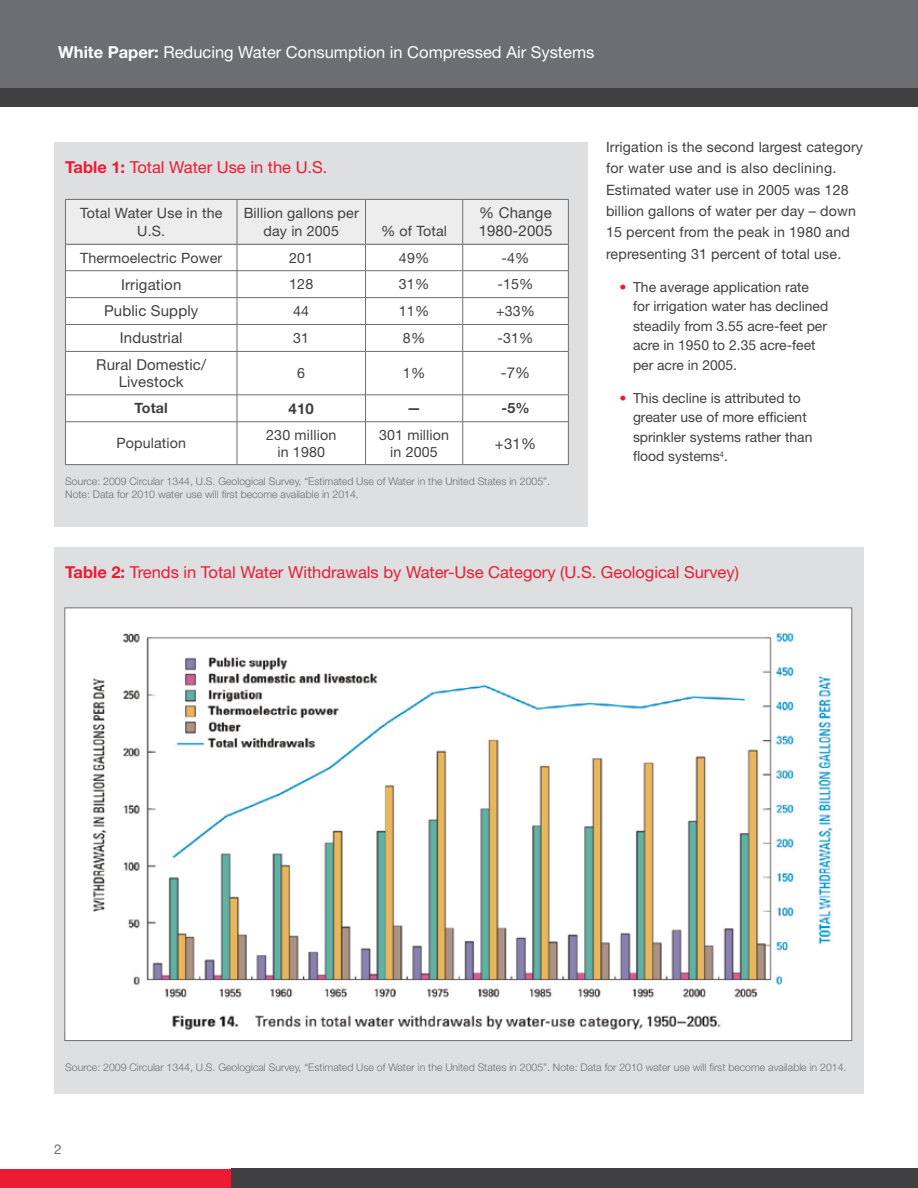
<style>
.page{position:relative;width:918px;height:1188px;background:#fff}
.page>*{position:absolute;margin:0;border:0;box-sizing:border-box;transform-origin:0 0}
.t1{font:16.5px "Helvetica Neue LT Std";color:#ed1a34}
.t2{font:16.5px "Helvetica Neue LT Std";color:#fff}
.t3{font:15px/18px "Helvetica Neue LT Std";letter-spacing:.01em;color:#404042}
.t4{font:700 15px "Helvetica Neue LT Std";color:#404042}
.t5{font:14.25px/21.3px "Helvetica Neue LT Std";letter-spacing:.01em;color:#404042;text-align:center}
.t6{font:700 14.25px "Helvetica Neue LT Std";letter-spacing:.01em;color:#404042}
.t7{font:13.8px/19.5px "Helvetica Neue";color:#404042}
.t8{font:13.5px "Helvetica Neue LT Std";color:#6d6e71}
.t9{font:300 10.5px/12.6px "Helvetica Neue LT Std";color:#6d6e71}
.s1{font-weight:700}
.s2{color:#ed1a34}
</style>
<div class="page">
<div style="left:0;top:86px;width:918px;height:21px;background:#404042"></div>
<div style="left:0;top:0;width:918px;height:87px;background:#6d6e71"></div>
<div style="left:0;top:1169px;width:233px;height:19px;background:#ed1a34"></div>
<div style="left:231px;top:1169px;width:687px;height:19px;background:#404042"></div>
<div style="left:54px;top:142px;width:534px;height:384px;background:#dedfe0"></div>
<div style="left:54px;top:547px;width:810px;height:547px;background:#dedfe0"></div>
<div style="left:66px;top:352px;width:502px;height:112px;background:#fff"></div>
<hr style="left:65px;top:351px;width:172px;height:1px;background:#6d6e71">
<hr style="left:237px;top:351px;width:129px;height:1px;background:#6d6e71">
<hr style="left:237px;top:352px;width:1px;height:43px;background:#6d6e71">
<hr style="left:366px;top:351px;width:97px;height:1px;background:#6d6e71">
<hr style="left:365px;top:352px;width:1px;height:43px;background:#6d6e71">
<hr style="left:463px;top:351px;width:106px;height:1px;background:#6d6e71">
<hr style="left:462px;top:352px;width:1px;height:43px;background:#6d6e71">
<hr style="left:65px;top:395px;width:172px;height:1px;background:#6d6e71">
<hr style="left:237px;top:395px;width:129px;height:1px;background:#6d6e71">
<svg style="left:237px;top:395px;width:1px;height:26px"></svg>
<hr style="left:366px;top:395px;width:97px;height:1px;background:#6d6e71">
<svg style="left:365px;top:396px;width:1px;height:25px"></svg>
<hr style="left:463px;top:395px;width:106px;height:1px;background:#6d6e71">
<svg style="left:462px;top:395px;width:1px;height:26px"></svg>
<hr style="left:65px;top:421px;width:172px;height:1px;background:#6d6e71">
<hr style="left:237px;top:421px;width:129px;height:1px;background:#6d6e71">
<hr style="left:237px;top:422px;width:1px;height:42px;background:#6d6e71">
<hr style="left:366px;top:421px;width:97px;height:1px;background:#6d6e71">
<hr style="left:365px;top:422px;width:1px;height:42px;background:#6d6e71">
<hr style="left:463px;top:421px;width:106px;height:1px;background:#6d6e71">
<hr style="left:462px;top:422px;width:1px;height:42px;background:#6d6e71">
<svg style="left:65px;top:199px;width:504px;height:152px"></svg>
<hr style="left:65px;top:352px;width:1px;height:43px;background:#6d6e71">
<hr style="left:568px;top:352px;width:1px;height:43px;background:#6d6e71">
<svg style="left:65px;top:396px;width:1px;height:26px"></svg>
<svg style="left:568px;top:395px;width:1px;height:27px"></svg>
<hr style="left:65px;top:422px;width:1px;height:42px;background:#6d6e71">
<hr style="left:568px;top:422px;width:1px;height:42px;background:#6d6e71">
<hr style="left:65px;top:464px;width:172px;height:1px;background:#6d6e71">
<hr style="left:237px;top:464px;width:129px;height:1px;background:#6d6e71">
<hr style="left:366px;top:464px;width:97px;height:1px;background:#6d6e71">
<hr style="left:463px;top:464px;width:106px;height:1px;background:#6d6e71">
<hr style="left:66px;top:244px;width:171px;height:1px;background:#6d6e71">
<hr style="left:237px;top:244px;width:129px;height:1px;background:#6d6e71">
<hr style="left:366px;top:244px;width:97px;height:1px;background:#6d6e71">
<hr style="left:463px;top:244px;width:105px;height:1px;background:#6d6e71">
<div style="left:65px;top:608px;width:787px;height:433px;background:#fff"></div>
<img style="left:93px;top:632px;width:740px;height:398px">
<p class="t2" style="left:58px;top:42px;width:538px"><span class="s1">White Paper:</span> Reducing Water Consumption in Compressed Air Systems</p>
<p class="t1" style="left:65px;top:157px;width:264px"><span class="s1">Table 1:</span> Total Water Use in the U.S.</p>
<p class="t5" style="left:80px;top:204px;width:144px;line-height:18px">Total Water Use in the<br>U.S.</p>
<p class="t5" style="left:244px;top:204px;width:117px;line-height:18px">Billion gallons per day in 2005</p>
<p class="t5" style="left:381px;top:220px;width:67px">% of Total</p>
<p class="t3" style="left:479px;top:204px;width:75px">% Change<br>1980-2005</p>
<p class="t5" style="left:80px;top:247px;width:144px">Thermoelectric Power</p>
<p class="t5" style="left:289px;top:247px;width:26px">201</p>
<p class="t5" style="left:399px;top:247px;width:32px">49%</p>
<p class="t5" style="left:502px;top:247px;width:30px">-4%</p>
<p class="t3" style="left:121px;top:275px;width:62px">Irrigation</p>
<p class="t5" style="left:289px;top:273px;width:26px">128</p>
<p class="t5" style="left:399px;top:273px;width:32px">31%</p>
<p class="t5" style="left:498px;top:273px;width:38px">-15%</p>
<p class="t3" style="left:104px;top:302px;width:96px">Public Supply</p>
<p class="t5" style="left:293px;top:300px;width:17px">44</p>
<p class="t5" style="left:399px;top:300px;width:32px">11%</p>
<p class="t5" style="left:496px;top:300px;width:41px">+33%</p>
<p class="t3" style="left:120px;top:329px;width:64px">Industrial</p>
<p class="t5" style="left:293px;top:327px;width:17px">31</p>
<p class="t5" style="left:403px;top:327px;width:24px">8%</p>
<p class="t5" style="left:498px;top:327px;width:38px">-31%</p>
<p class="t3" style="left:96px;top:356px;width:111px;line-height:16.5px;text-align:center">Rural Domestic/<br>Livestock</p>
<p class="t5" style="left:297px;top:362px;width:9px">6</p>
<p class="t5" style="left:403px;top:362px;width:24px">1%</p>
<p class="t3" style="left:501px;top:364px;width:31px">-7%</p>
<p class="t6" style="left:135px;top:399px;width:35px">Total</p>
<p class="t4" style="left:289px;top:399px;width:27px">410</p>
<p class="t6" style="left:407px;top:399px;width:16px">—</p>
<p class="t6" style="left:501px;top:399px;width:30px">-5%</p>
<p class="t5" style="left:116px;top:432px;width:71px">Population</p>
<p class="t5" style="left:266px;top:427px;width:72px;line-height:16.5px">230 million in 1980</p>
<p class="t5" style="left:379px;top:427px;width:72px;line-height:16.5px">301 million in 2005</p>
<p class="t3" style="left:495px;top:434px;width:43px">+31%</p>
<p class="t9" style="left:65px;top:475px;width:486px">Source: 2009 Circular 1344, U.S. Geological Survey, “Estimated Use of Water in the United States in 2005”.<br>Note: Data for 2010 water use will first become available in 2014.</p>
<p class="t5" style="left:606px;top:136px;width:259px;text-align:left">Irrigation is the second largest category for water use and is also declining.<br>Estimated water use in 2005 was 128 billion gallons of water per day – down 15 percent from the peak in 1980 and representing 31 percent of total use.</p>
<p class="t7" style="left:633px;top:277px;width:197px;text-indent:-14px"><span class="s2">•</span> The average application rate for irrigation water has declined steadily from 3.55 acre-feet per acre in 1950 to 2.35 acre-feet per acre in 2005.</p>
<p class="t7" style="left:633px;top:388px;width:181px;text-indent:-14px"><span class="s2">•</span> This decline is attributed to greater use of more efficient sprinkler systems rather than flood systems<sup>4</sup>.</p>
<p class="t1" style="left:65px;top:563px;width:675px"><span class="s1">Table 2:</span> Trends in Total Water Withdrawals by Water-Use Category (U.S. Geological Survey)</p>
<p class="t9" style="left:65px;top:1060px;width:783px">Source: 2009 Circular 1344, U.S. Geological Survey, “Estimated Use of Water in the United States in 2005”. Note: Data for 2010 water use will first become available in 2014.</p>
<p class="t8" style="left:54px;top:1141px;width:9px">2</p>
</div>
